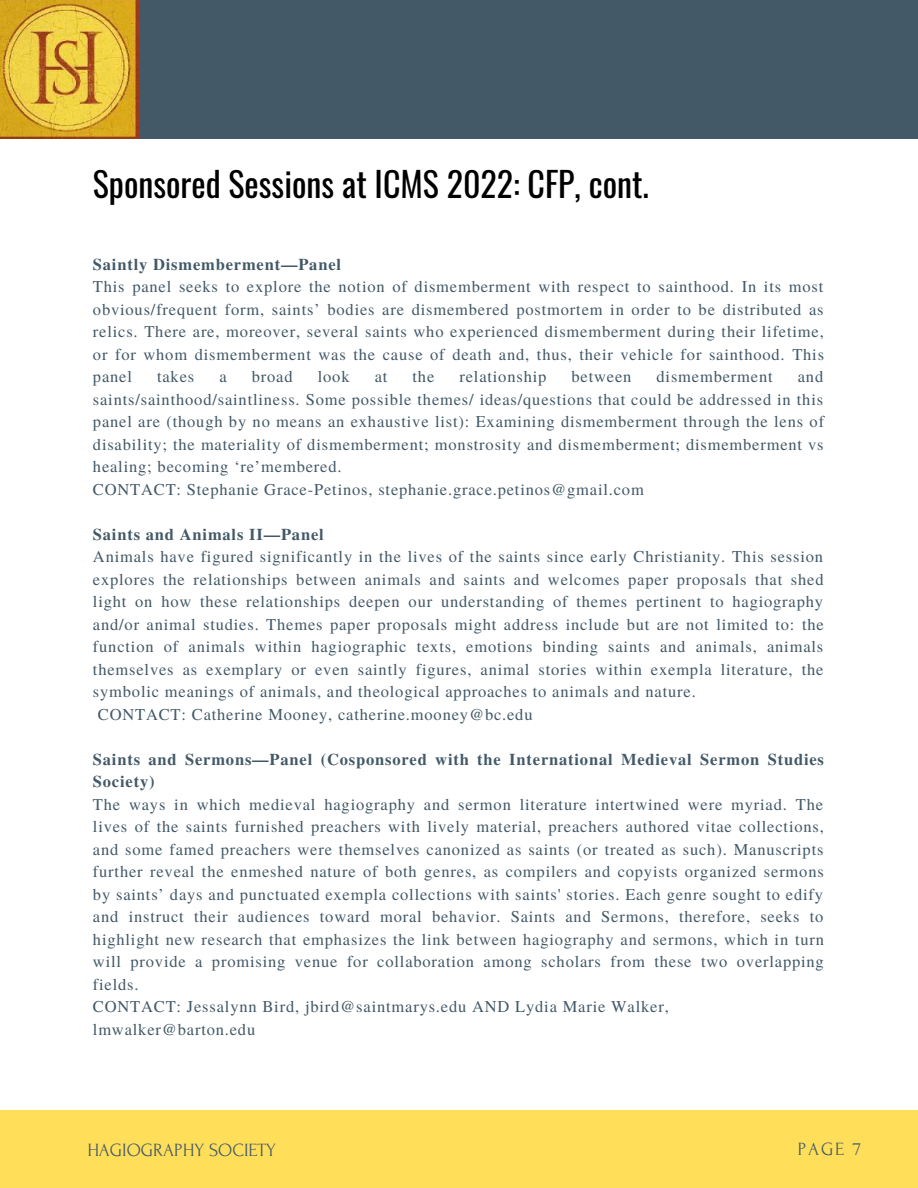
<style>
.page{position:relative;width:918px;height:1188px;background:#fff}
.page>*{position:absolute;margin:0;border:0;box-sizing:border-box;transform-origin:0 0}
.t1{font:33.9px "Oswald";color:#000}
.t2{font:18.6px "Forum";color:#435967}
.t3{font:16.5px/22.5px "Te X Gyre Termes";letter-spacing:.05em;color:#435967}
.t4{font:700 16.5px/22.5px "Te X Gyre Termes";letter-spacing:.05em;color:#435967}
</style>
<div class="page">
<div style="left:0;top:1110px;width:918px;height:78px;background:#ffde59"></div>
<div style="left:138px;top:0;width:780px;height:138px;background:#435967"></div>
<img style="left:0;top:0;width:138px;height:138px">
<h1 class="t1" style="left:93px;top:157px;width:557px">Sponsored Sessions at ICMS 2022: CFP, cont.</h1>
<p class="t4" style="left:93px;top:252px;width:250px">Saintly Dismemberment—Panel</p>
<p class="t3" style="left:93px;top:274px;width:733px;text-align:justify">This panel seeks to explore the notion of dismemberment with respect to sainthood. In its most obvious/frequent form, saints’ bodies are dismembered postmortem in order to be distributed as relics. There are, moreover, several saints who experienced dismemberment during their lifetime, or for whom dismemberment was the cause of death and, thus, their vehicle for sainthood. This panel</p>
<p class="t3" style="left:93px;top:364px;width:733px;text-indent:705px">and saints/sainthood/saintliness. Some possible themes/ ideas/questions that could be addressed in this panel are (though by no means an exhaustive list): Examining dismemberment through the lens of disability; the materiality of dismemberment; monstrosity and dismemberment; dismemberment vs healing; becoming ‘re’membered.<br>CONTACT: Stephanie Grace-Petinos, stephanie.grace.petinos@gmail.com</p>
<p class="t4" style="left:93px;top:522px;width:232px">Saints and Animals II—Panel</p>
<p class="t3" style="left:93px;top:544px;width:732px">Animals have figured significantly in the lives of the saints since early Christianity. This session explores the relationships between animals and saints and welcomes paper proposals that shed light on how these relationships deepen our understanding of themes pertinent to hagiography and/or animal studies. Themes paper proposals might address include but are not limited to: the function of animals within hagiographic texts, emotions binding saints and animals, animals themselves as exemplary or even saintly figures, animal stories within exempla literature, the symbolic meanings of animals, and theological approaches to animals and nature.<br>CONTACT: Catherine Mooney, catherine.mooney@bc.edu</p>
<p class="t4" style="left:93px;top:747px;width:733px">Saints and Sermons—Panel (Cosponsored with the International Medieval Sermon Studies<br>Society)</p>
<p class="t3" style="left:93px;top:792px;width:733px">The ways in which medieval hagiography and sermon literature intertwined were myriad. The lives of the saints furnished preachers with lively material, preachers authored vitae collections, and some famed preachers were themselves canonized as saints (or treated as such). Manuscripts further reveal the enmeshed nature of both genres, as compilers and copyists organized sermons by saints’ days and punctuated exempla collections with saints' stories. Each genre sought to edify and instruct their audiences toward moral behavior. Saints and Sermons, therefore, seeks to highlight new research that emphasizes the link between hagiography and sermons, which in turn will provide a promising venue for collaboration among scholars from these two overlapping fields.<br>CONTACT: Jessalynn Bird, jbird@saintmarys.edu AND Lydia Marie Walker, lmwalker@barton.edu</p>
<p class="t3" style="left:157px;top:364px;width:39px">takes</p>
<p class="t3" style="left:219px;top:364px;width:9px">a</p>
<p class="t3" style="left:252px;top:364px;width:42px">broad</p>
<p class="t3" style="left:318px;top:364px;width:33px">look</p>
<p class="t3" style="left:375px;top:364px;width:14px">at</p>
<p class="t3" style="left:413px;top:364px;width:23px">the</p>
<p class="t3" style="left:459px;top:364px;width:88px">relationship</p>
<p class="t3" style="left:572px;top:364px;width:61px">between</p>
<p class="t3" style="left:657px;top:364px;width:118px">dismemberment</p>
<p class="t2" style="left:87px;top:1140px;width:190px">HAGIOGRAPHY SOCIETY</p>
<p class="t2" style="left:798px;top:1139px;width:65px">PAGE 7</p>
</div>
